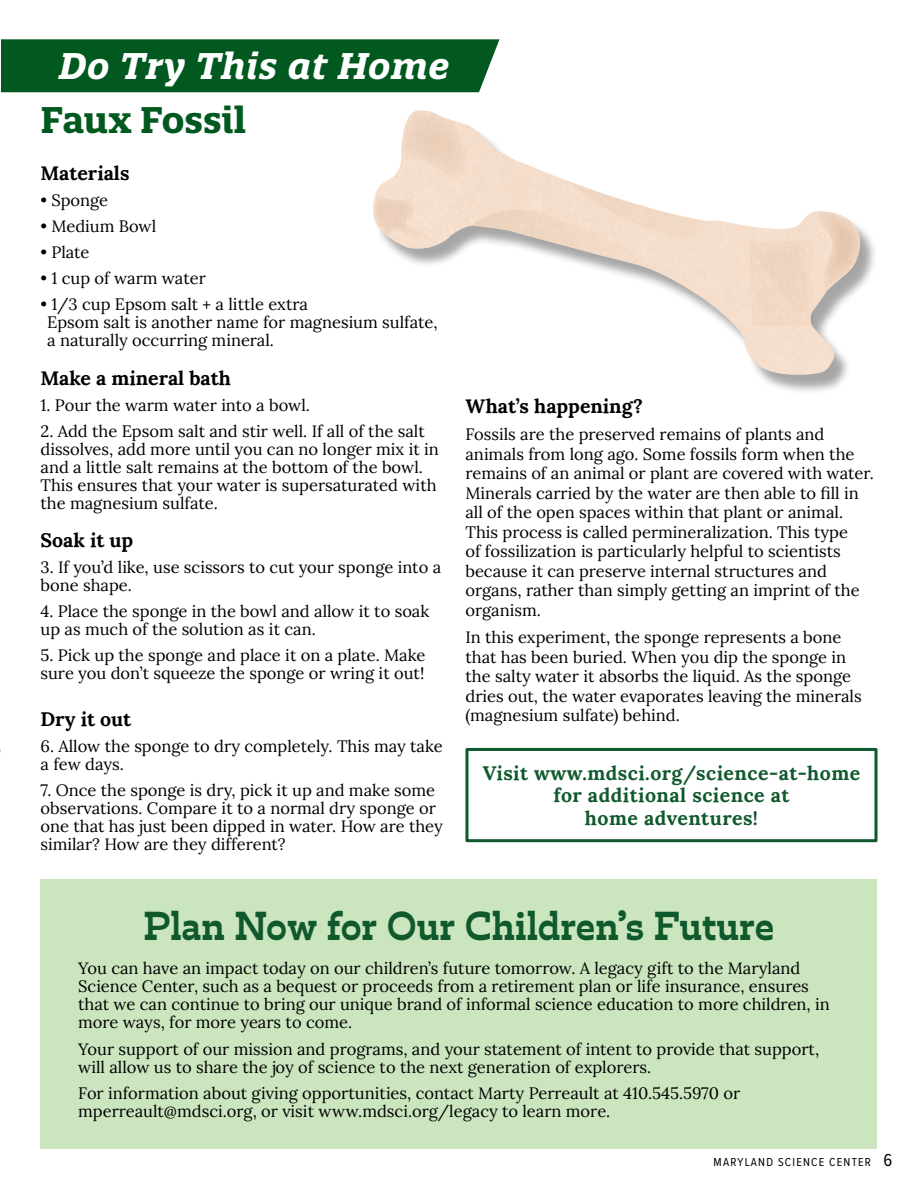
<style>
.page{position:relative;width:918px;height:1188px;background:#fff}
.page>*{position:absolute;margin:0;border:0;box-sizing:border-box;transform-origin:0 0}
.t1{font:700 39px "Trilby";color:#10592d}
.t2{font:italic 700 36px "Quatro Slab";letter-spacing:.025em;color:#fff}
.t3{font:700 36px "Quatro Slab";color:#025920}
.t4{font:700 19.5px/22.5px "Lora";letter-spacing:.025em;color:#10592d;text-align:center}
.t5{font:700 19.5px "Lora";color:#000}
.t6{font:16.5px/18px "Lora";color:#000}
.t7{font:12px "Proxima Nova Cond";letter-spacing:.1em;color:#000}
.s1{font-size:18px}
</style>
<div class="page">
<div style="left:40px;top:879px;width:838px;height:269px;background:#cbe6be"></div>
<div style="left:1px;top:39px;width:499px;height:53px;background:#025920"></div>
<div style="left:465px;top:748px;width:413px;height:94px;border:3px solid #10592d"></div>
<div style="left:375px;top:114px;width:502px;height:281px;background:#231f20;opacity:.4"></div>
<img style="left:373px;top:114px;width:490px;height:265px">
<svg style="left:749px;top:211px;width:114px;height:114px"></svg>
<svg style="left:374px;top:110px;width:338px;height:170px"></svg>
<p class="t2" style="left:59px;top:43px;width:392px">Do Try This at Home</p>
<p class="t3" style="left:40px;top:97px;width:207px">Faux Fossil</p>
<p class="t5" style="left:40px;top:156px;width:90px">Materials</p>
<p class="t6" style="left:40px;top:190px;width:69px">• Sponge</p>
<p class="t6" style="left:40px;top:216px;width:117px">• Medium Bowl</p>
<p class="t6" style="left:40px;top:242px;width:51px">• Plate</p>
<p class="t6" style="left:40px;top:268px;width:167px">• 1 cup of warm water</p>
<p class="t6" style="left:47px;top:295px;width:392px;text-indent:-7px">• 1/3 cup Epsom salt + a little extra<br>Epsom salt is another name for magnesium sulfate, a naturally occurring mineral.</p>
<p class="t5" style="left:40px;top:361px;width:192px">Make a mineral bath</p>
<p class="t6" style="left:40px;top:395px;width:271px">1. Pour the warm water into a bowl.</p>
<p class="t6" style="left:40px;top:421px;width:400px">2. Add the Epsom salt and stir well. If all of the salt dissolves, add more until you can no longer mix it in and a little salt remains at the bottom of the bowl.<br>This ensures that your water is supersaturated with the magnesium sulfate.</p>
<p class="t5" style="left:40px;top:524px;width:94px">Soak it up</p>
<p class="t6" style="left:40px;top:557px;width:402px">3. If you’d like, use scissors to cut your sponge into a bone shape.</p>
<p class="t6" style="left:40px;top:601px;width:390px">4. Place the sponge in the bowl and allow it to soak up as much of the solution as it can.</p>
<p class="t6" style="left:40px;top:646px;width:386px">5. Pick up the sponge and place it on a plate. Make sure you don’t squeeze the sponge or wring it out!</p>
<p class="t5" style="left:40px;top:702px;width:92px">Dry it out</p>
<p class="t6" style="left:40px;top:736px;width:404px">6. Allow the sponge to dry completely. This may take a few days.</p>
<p class="t6" style="left:40px;top:780px;width:404px">7. Once the sponge is dry, pick it up and make some observations. Compare it to a normal dry sponge or one that has just been dipped in water. How are they similar? How are they different?</p>
<p class="t5" style="left:465px;top:389px;width:179px">What’s happening?</p>
<p class="t6" style="left:465px;top:424px;width:410px;line-height:19.5px">Fossils are the preserved remains of plants and animals from long ago. Some fossils form when the remains of an animal or plant are covered with water.<br>Minerals carried by the water are then able to fill in all of the open spaces within that plant or animal.<br>This process is called permineralization. This type<br>of fossilization is particularly helpful to scientists because it can preserve internal structures and organs, rather than simply getting an imprint of the organism.</p>
<p class="t6" style="left:465px;top:627px;width:398px;line-height:19.5px">In this experiment, the sponge represents a bone that has been buried. When you dip the sponge in the salty water it absorbs the liquid. As the sponge dries out, the water evaporates leaving the minerals (magnesium sulfate) behind.</p>
<p class="t4" style="left:483px;top:760px;width:379px">Visit www.mdsci.org/science-at-home for additional science at<br>home adventures!</p>
<p class="t1" style="left:144px;top:901px;width:632px">Plan Now for Our Children’s Future</p>
<p class="t6" style="left:78px;top:959px;width:753px">You can have an impact today on our children’s future tomorrow. A legacy gift to the Maryland Science Center, such as a bequest or proceeds from a retirement plan or life insurance, ensures that we can continue to bring our unique brand of informal science education to more children, in more ways, for more years to come.</p>
<p class="t6" style="left:78px;top:1039px;width:742px">Your support of our mission and programs, and your statement of intent to provide that support, will allow us to share the joy of science to the next generation of explorers.</p>
<p class="t6" style="left:78px;top:1083px;width:663px">For information about giving opportunities, contact Marty Perreault at 410.545.5970 or mperreault@mdsci.org, or visit www.mdsci.org/legacy to learn more.</p>
<p class="t7" style="left:714px;top:1153px;width:180px">MARYLAND SCIENCE CENTER <span class="s1">6</span></p>
</div>
